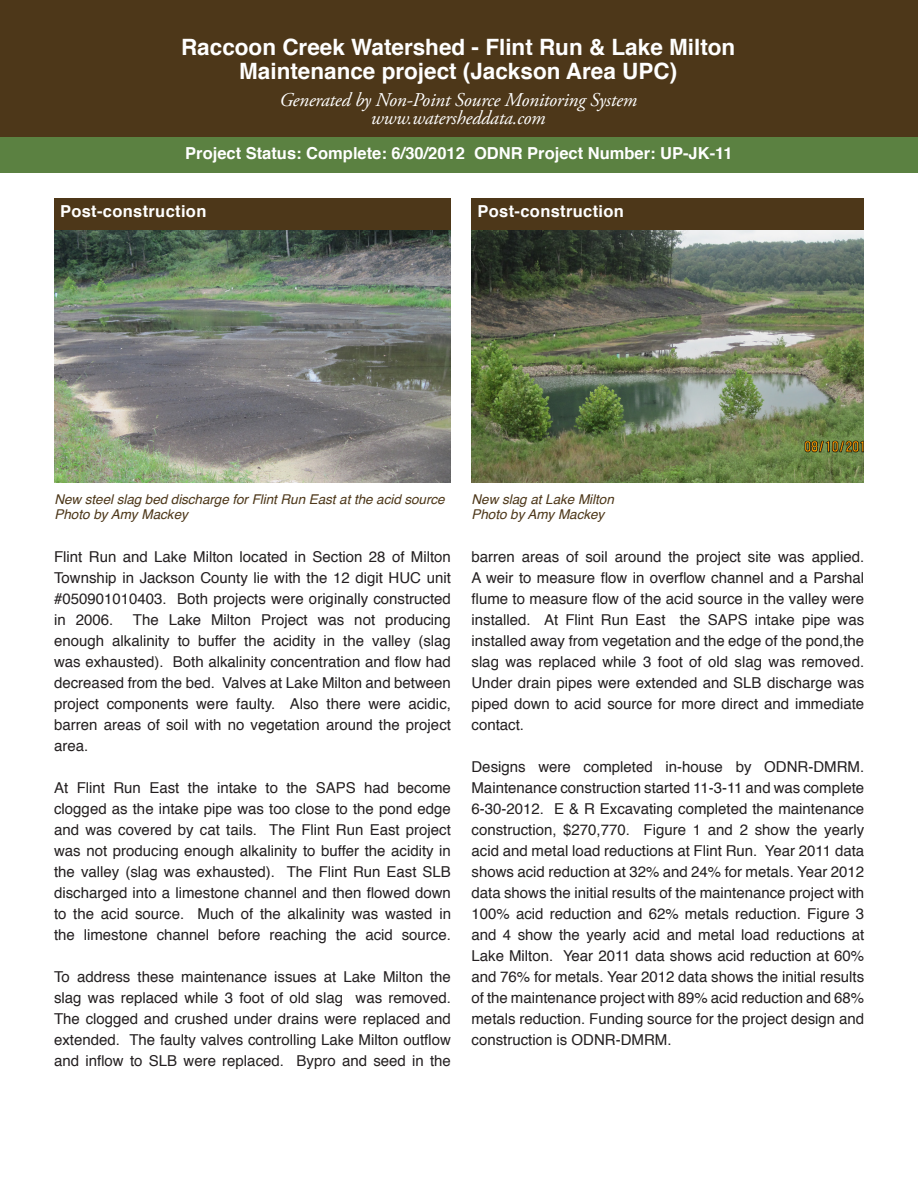
<style>
.page{position:relative;width:918px;height:1188px;background:#fff}
.page>*{position:absolute;margin:0;border:0;box-sizing:border-box;transform-origin:0 0}
.t1{font:700 22.5px/24px "Helvetica";color:#fff;text-align:center}
.t2{font:italic 19.5px "Adobe Garamond Pro";letter-spacing:-.01em;color:#fff}
.t3{font:700 16.5px "Helvetica";color:#fff}
.t4{font:700 16.5px "Helvetica";letter-spacing:.02em;color:#fff}
.t5{font:15px/21px "Helvetica";color:#231f20;text-align:justify}
.t6{font:italic 13.5px "Helvetica";letter-spacing:-.005em;color:#4d3719}
</style>
<div class="page">
<div style="left:0;top:137px;width:918px;height:36px;background:#5b8141"></div>
<div style="left:0;top:0;width:918px;height:137px;background:#4d3719"></div>
<div style="left:54px;top:199px;width:397px;height:31px;background:#4d3719"></div>
<img style="left:54px;top:230px;width:397px;height:252px">
<img style="left:472px;top:230px;width:392px;height:252px">
<div style="left:472px;top:199px;width:392px;height:31px;background:#4d3719"></div>
<p class="t1" style="left:181px;top:35px;width:556px">Raccoon Creek Watershed - Flint Run &amp; Lake Milton<br>Maintenance project (Jackson Area UPC)</p>
<p class="t2" style="left:280px;top:88px;width:359px">Generated by Non-Point Source Monitoring System</p>
<p class="t2" style="left:371px;top:106px;width:176px">www.watersheddata.com</p>
<p class="t3" style="left:185px;top:140px;width:549px">Project Status: Complete: 6/30/2012 ODNR Project Number: UP-JK-11</p>
<p class="t4" style="left:60px;top:198px;width:148px">Post-construction</p>
<p class="t4" style="left:478px;top:198px;width:148px">Post-construction</p>
<p class="t6" style="left:54px;top:489px;width:392px">New steel slag bed discharge for Flint Run East at the acid source</p>
<p class="t6" style="left:54px;top:504px;width:135px">Photo by Amy Mackey</p>
<p class="t5" style="left:54px;top:547px;width:398px">Flint Run and Lake Milton located in Section 28 of Milton Township in Jackson County lie with the 12 digit HUC unit #050901010403. Both projects were originally constructed in 2006.</p>
<p class="t5" style="left:54px;top:610px;width:398px;text-indent:79px">The Lake Milton Project was not producing enough alkalinity to buffer the acidity in the valley (slag was exhausted). Both alkalinity concentration and flow had decreased from the bed. Valves at Lake Milton and between project components were faulty. Also there were acidic, barren areas of soil with no vegetation around the project area.</p>
<p class="t5" style="left:54px;top:778px;width:398px">At Flint Run East the intake to the SAPS had become clogged as the intake pipe was too close to the pond edge and was covered by cat tails. The Flint Run East project was not producing enough alkalinity to buffer the acidity in the valley (slag was exhausted). The Flint Run East SLB discharged into a limestone channel and then flowed down to the acid source. Much of the alkalinity was wasted in the limestone channel before reaching the acid source.</p>
<p class="t5" style="left:54px;top:967px;width:398px;text-align:left">To address these maintenance issues at Lake Milton the slag was replaced while 3 foot of old slag was removed.<br>The clogged and crushed under drains were replaced and extended. The faulty valves controlling Lake Milton outflow and inflow to SLB were replaced. Bypro and seed in the</p>
<p class="t6" style="left:472px;top:489px;width:144px">New slag at Lake Milton</p>
<p class="t6" style="left:472px;top:504px;width:134px">Photo by Amy Mackey</p>
<p class="t5" style="left:472px;top:547px;width:394px;text-align:left">barren areas of soil around the project site was applied.<br>A weir to measure flow in overflow channel and a Parshal flume to measure flow of the acid source in the valley were installed. At Flint Run East the SAPS intake pipe was installed away from vegetation and the edge of the pond,the slag was replaced while 3 foot of old slag was removed.<br>Under drain pipes were extended and SLB discharge was piped down to acid source for more direct and immediate contact.</p>
<p class="t5" style="left:472px;top:757px;width:394px">Designs were completed in-house by ODNR-DMRM.<br>Maintenance construction started 11-3-11 and was complete 6-30-2012. E &amp; R Excavating completed the maintenance construction, $270,770. Figure 1 and 2 show the yearly acid and metal load reductions at Flint Run. Year 2011 data shows acid reduction at 32% and 24% for metals. Year 2012 data shows the initial results of the maintenance project with 100% acid reduction and 62% metals reduction. Figure 3 and 4 show the yearly acid and metal load reductions at Lake Milton. Year 2011 data shows acid reduction at 60% and 76% for metals. Year 2012 data shows the initial results of the maintenance project with 89% acid reduction and 68% metals reduction. Funding source for the project design and construction is ODNR-DMRM.</p>
</div>
